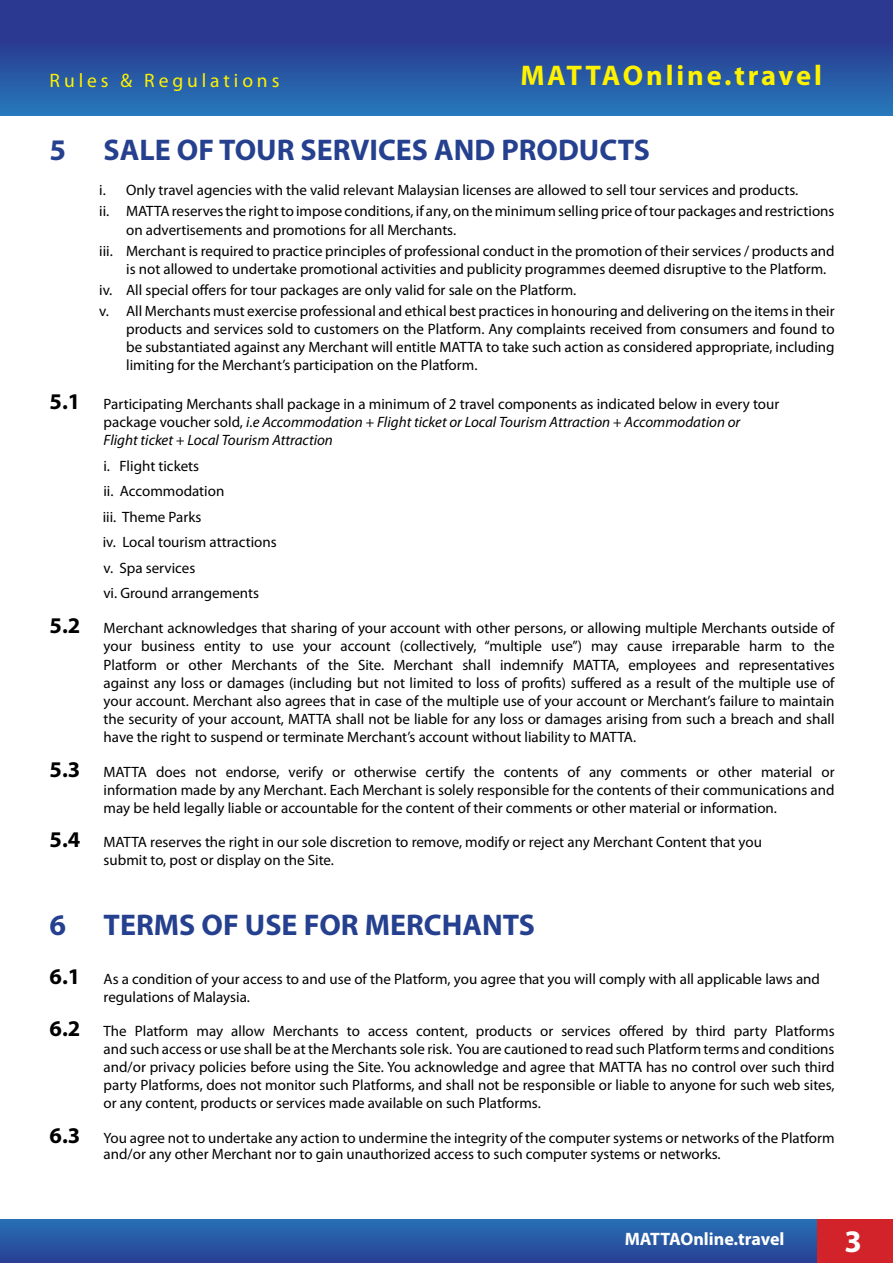
<style>
.page{position:relative;width:893px;height:1263px;background:#fff}
.page>*{position:absolute;margin:0;border:0;box-sizing:border-box;transform-origin:0 0}
.t1{font:700 31.5px "Myriad Pro";color:#fff}
.t2{font:700 30px "Myriad Pro";color:#25408f}
.t3{font:700 28.5px "Myriad Pro";letter-spacing:.1em;color:#fff200}
.t4{font:19.5px "Myriad Pro";letter-spacing:.2em;color:#fff200}
.t5{font:700 18px "Myriad Pro";color:#fff}
.t6{font:15px/18px "Myriad Pro";color:#000}
.s1{font-weight:700;font-size:22.5px}
.s2{font-style:italic}
</style>
<div class="page">
<div style="left:0;top:0;width:893px;height:115px;background:linear-gradient(to bottom,#2c2a86,#2672b5)"></div>
<div style="left:0;top:1220px;width:893px;height:43px;background:linear-gradient(to bottom,#2770b4,#293f92)"></div>
<div style="left:818px;top:1220px;width:75px;height:43px;background:#d2232a"></div>
<h3 class="t4" style="left:50px;top:68px;width:231px">Rules &amp; Regulations</h3>
<h3 class="t3" style="left:520px;top:57px;width:303px">MATTAOnline.travel</h3>
<h2 class="t2" style="left:50px;top:130px;width:602px">5 SALE OF TOUR SERVICES AND PRODUCTS</h2>
<p class="t6" style="left:99px;top:179px;width:737px;line-height:21.1px">i. Only travel agencies with the valid relevant Malaysian licenses are allowed to sell tour services and products.<br>ii. MATTA reserves the right to impose conditions, if any, on the minimum selling price of tour packages and restrictions</p>
<p class="t6" style="left:99px;top:219px;width:737px;line-height:21.1px;text-indent:27px">on advertisements and promotions for all Merchants.<br>iii. Merchant is required to practice principles of professional conduct in the promotion of their services / products and</p>
<p class="t6" style="left:99px;top:258px;width:737px;line-height:21.1px;text-indent:27px">is not allowed to undertake promotional activities and publicity programmes deemed disruptive to the Platform. iv. All special offers for tour packages are only valid for sale on the Platform.<br>v. All Merchants must exercise professional and ethical best practices in honouring and delivering on the items in their</p>
<p class="t6" style="left:126px;top:320px;width:710px;text-align:justify">products and services sold to customers on the Platform. Any complaints received from consumers and found to be substantiated against any Merchant will entitle MATTA to take such action as considered appropriate, including limiting for the Merchant’s participation on the Platform.</p>
<p class="t6" style="left:104px;top:395px;width:677px;text-indent:-54px"><span class="s1">5.1</span> Participating Merchants shall package in a minimum of 2 travel components as indicated below in every tour package voucher sold, <span class="s2">i.e Accommodation + Flight ticket or Local Tourism Attraction + Accommodation or<br>Flight ticket + Local Tourism Attraction</span></p>
<p class="t6" style="left:103px;top:453px;width:175px;line-height:25.5px">i. Flight tickets<br>ii. Accommodation<br>iii. Theme Parks<br>iv. Local tourism attractions v. Spa services<br>vi. Ground arrangements</p>
<p class="t6" style="left:50px;top:619px;width:786px;text-align:right"><span class="s1">5.2</span> Merchant acknowledges that sharing of your account with other persons, or allowing multiple Merchants outside of your business entity to use your account (collectively, “multiple use”) may cause irreparable harm to the</p>
<p class="t6" style="left:104px;top:656px;width:732px;text-align:justify">Platform or other Merchants of the Site. Merchant shall indemnify MATTA, employees and representatives against any loss or damages (including but not limited to loss of profits) suffered as a result of the multiple use of your account. Merchant also agrees that in case of the multiple use of your account or Merchant’s failure to maintain the security of your account, MATTA shall not be liable for any loss or damages arising from such a breach and shall have the right to suspend or terminate Merchant’s account without liability to MATTA.</p>
<p class="t6" style="left:104px;top:763px;width:732px;text-align:justify;text-indent:-54px"><span class="s1">5.3</span> MATTA does not endorse, verify or otherwise certify the contents of any comments or other material or information made by any Merchant. Each Merchant is solely responsible for the contents of their communications and may be held legally liable or accountable for the content of their comments or other material or information.</p>
<p class="t6" style="left:104px;top:833px;width:660px;text-indent:-54px"><span class="s1">5.4</span> MATTA reserves the right in our sole discretion to remove, modify or reject any Merchant Content that you submit to, post or display on the Site.</p>
<h2 class="t2" style="left:50px;top:906px;width:487px">6 TERMS OF USE FOR MERCHANTS</h2>
<p class="t6" style="left:104px;top:969px;width:718px;text-indent:-54px"><span class="s1">6.1</span> As a condition of your access to and use of the Platform, you agree that you will comply with all applicable laws and regulations of Malaysia.</p>
<p class="t6" style="left:104px;top:1022px;width:733px;text-align:justify;text-indent:-54px"><span class="s1">6.2</span> The Platform may allow Merchants to access content, products or services offered by third party Platforms and such access or use shall be at the Merchants sole risk. You are cautioned to read such Platform terms and conditions and/or privacy policies before using the Site. You acknowledge and agree that MATTA has no control over such third party Platforms, does not monitor such Platforms, and shall not be responsible or liable to anyone for such web sites, or any content, products or services made available on such Platforms.</p>
<p class="t6" style="left:104px;top:1129px;width:732px;line-height:16.5px;text-indent:-54px"><span class="s1">6.3</span> You agree not to undertake any action to undermine the integrity of the computer systems or networks of the Platform and/or any other Merchant nor to gain unauthorized access to such computer systems or networks.</p>
<p class="t5" style="left:625px;top:1227px;width:161px">MATTAOnline.travel</p>
<h1 class="t1" style="left:844px;top:1221px;width:19px">3</h1>
</div>
